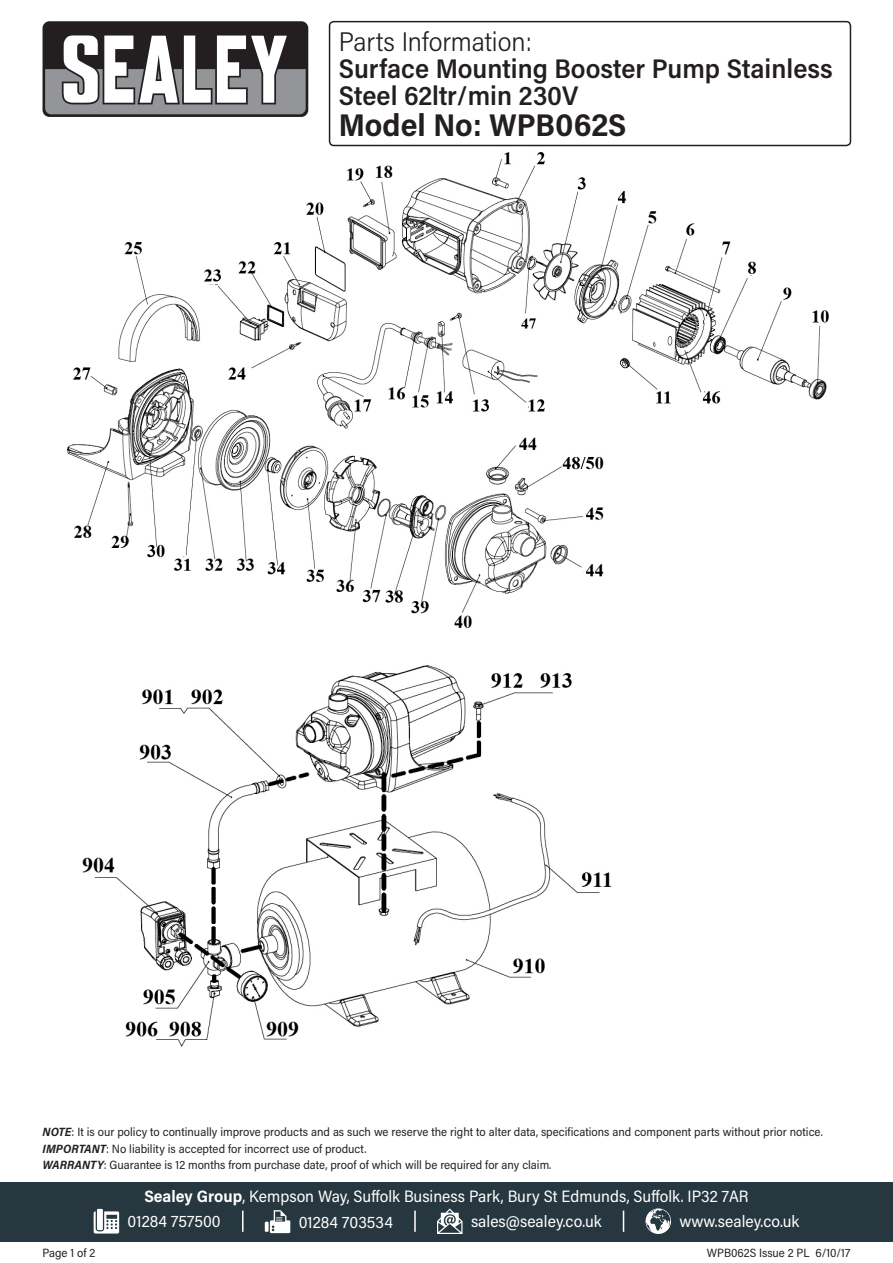
<style>
.page{position:relative;width:893px;height:1263px;background:#fff}
.page>*{position:absolute;margin:0;border:0;box-sizing:border-box;transform-origin:0 0}
.Model_Number{font:700 31.5px "Acumin Pro Semi Cond";color:#231f20}
.Product_Description{font:600 27px/27px "Acumin Pro Semi Cond";color:#231f20}
.Parts_Information{font:300 27px "Acumin Pro Semi Cond";color:#231f20}
.Address{font:16.5px "Acumin Pro Semi Cond";color:#fff}
.Contact_Info{font:16.5px "Acumin Pro Semi Cond";color:#fff}
.Disclaimer{font:12px "Acumin Pro Semi Cond";color:#231f20}
.Document_Info{font:12px "Acumin Pro Semi Cond";color:#231f20}
.s1{font-weight:700;font-style:italic}
.s2{font-weight:700}
</style>
<div class="page">
<div style="left:43px;top:21px;width:265px;height:96px;background:#231f20;border-radius:7px"></div>
<svg style="left:45px;top:35px;width:261px;height:79px"></svg>
<div style="left:0;top:1182px;width:893px;height:60px;background:#27373f"></div>
<svg style="left:94px;top:1211px;width:25px;height:22px"></svg>
<div style="left:97px;top:1209px;width:6px;height:21px;background:#fff"></div>
<svg style="left:265px;top:1222px;width:4px;height:10px"></svg>
<svg style="left:270px;top:1210px;width:20px;height:23px"></svg>
<svg style="left:437px;top:1208px;width:25px;height:26px"></svg>
<svg style="left:645px;top:1208px;width:26px;height:26px"></svg>
<hr style="left:242px;top:1210px;width:2px;height:22px;background:#fff">
<svg style="left:623px;top:1210px;width:1px;height:22px"></svg>
<hr style="left:414px;top:1210px;width:2px;height:22px;background:#fff">
<img style="left:67px;top:146px;width:771px;height:482px">
<img style="left:82px;top:665px;width:530px;height:382px">
<div style="left:329px;top:21px;width:522px;height:125px;border:2px solid #231f20;border-radius:4px"></div>
<p class="Parts_Information" style="left:339px;top:23px;width:195px">Parts Information:</p>
<p class="Product_Description" style="left:339px;top:54px;width:495px">Surface Mounting Booster Pump Stainless<br>Steel 62ltr/min 230V</p>
<p class="Model_Number" style="left:339px;top:103px;width:289px">Model No: WPB062S</p>
<p class="Disclaimer" style="left:43px;top:1124px;width:782px"><span class="s1">NOTE</span>: It is our policy to continually improve products and as such we reserve the right to alter data, specifications and component parts without prior notice.</p>
<p class="Disclaimer" style="left:43px;top:1140px;width:326px"><span class="s1">IMPORTANT</span>: No liability is accepted for incorrect use of product.</p>
<p class="Disclaimer" style="left:43px;top:1157px;width:510px"><span class="s1">WARRANTY</span>: Guarantee is 12 months from purchase date, proof of which will be required for any claim.</p>
<p class="Document_Info" style="left:43px;top:1244px;width:54px">Page 1 of 2</p>
<p class="Address" style="left:144px;top:1185px;width:606px"><span class="s2">Sealey Group</span>, Kempson Way, Suffolk Business Park, Bury St Edmunds, Suffolk. IP32 7AR</p>
<p class="Contact_Info" style="left:128px;top:1210px;width:95px">01284 757500</p>
<p class="Contact_Info" style="left:299px;top:1210px;width:96px">01284 703534</p>
<p class="Contact_Info" style="left:471px;top:1210px;width:132px">sales@sealey.co.uk</p>
<p class="Contact_Info" style="left:680px;top:1210px;width:121px">www.sealey.co.uk</p>
<p class="Document_Info" style="left:707px;top:1244px;width:145px">WPB062S Issue 2 PL 6/10/17</p>
</div>
